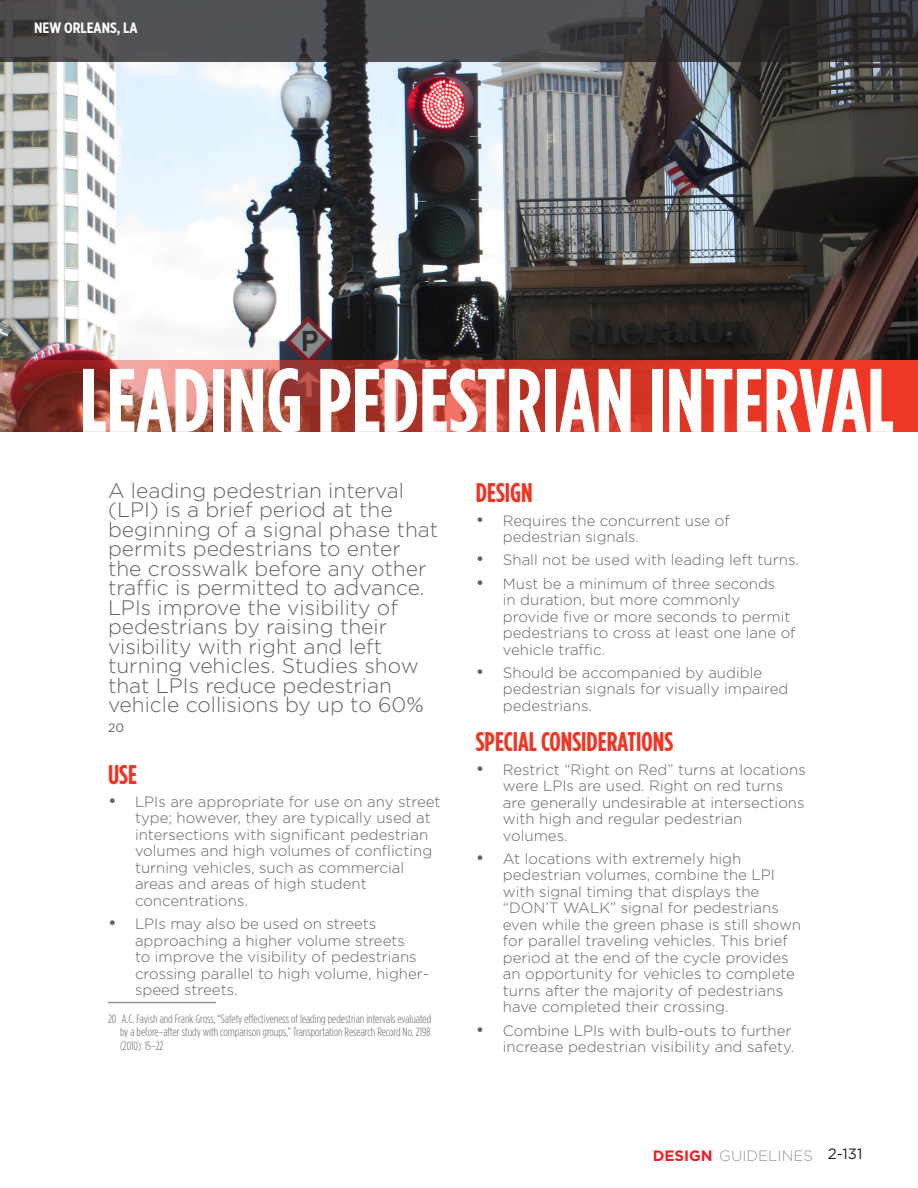
<style>
.page{position:relative;width:918px;height:1188px;background:#fff}
.page>*{position:absolute;margin:0;border:0;box-sizing:border-box;transform-origin:0 0}
.NNI_01_Elements{font:700 90px "Gotham Condensed";color:#fff}
.NNI_02-elements{font:700 27px "Gotham Condensed";color:#ef3625}
.Small_quote{font:300 21px/19.5px "Gotham";color:#636366}
.t1{font:300 15px/16.5px "Gotham";color:#636366}
.t2{font:300 15px "Gotham";color:#939598}
.NNI_Photo_Credit{font:700 15px "Gotham X Narrow";color:#fff}
.t3{font:15px "Gotham";color:#231f20}
.Small_quote-2{font:12.3px "Gotham";color:#636366}
.NNI_Footnote{font:300 12px/13.5px "Gotham Condensed";color:#636366;text-align:justify}
.s1{font-weight:400;font-size:18px}
.s2{font-weight:700;color:#ee1d23}
</style>
<div class="page">
<hr style="left:108px;top:1002px;width:108px;height:1px;background:#939598">
<img style="left:0;top:62px;width:918px;height:298px">
<svg style="left:0;top:360px;width:918px;height:71px;background:#c44436"></svg>
<svg style="left:0;top:0;width:918px;height:62px;background:#424245"></svg>
<p class="NNI_Photo_Credit" style="left:34px;top:18px;width:105px">NEW ORLEANS, LA</p>
<p class="NNI_01_Elements" style="left:80px;top:348px;width:816px">LEADING PEDESTRIAN INTERVAL</p>
<p class="Small_quote" style="left:108px;top:480px;width:332px">A leading pedestrian interval (LPI) is a brief period at the beginning of a signal phase that permits pedestrians to enter the crosswalk before any other traffic is permitted to advance.<br>LPIs improve the visibility of pedestrians by raising their visibility with right and left turning vehicles. Studies show that LPIs reduce pedestrian vehicle collisions by up to 60%</p>
<p class="Small_quote-2" style="left:108px;top:720px;width:18px">20</p>
<p class="NNI_02-elements" style="left:108px;top:758px;width:30px">USE</p>
<p class="t1" style="left:135px;top:793px;width:307px;text-indent:-27px"><span class="s1">•</span> LPIs are appropriate for use on any street type; however, they are typically used at intersections with significant pedestrian volumes and high volumes of conflicting turning vehicles, such as commercial areas and areas of high student concentrations.</p>
<p class="t1" style="left:135px;top:915px;width:296px;text-indent:-27px"><span class="s1">•</span> LPIs may also be used on streets approaching a higher volume streets<br>to improve the visibility of pedestrians crossing parallel to high volume, higher&shy;speed streets.</p>
<p class="NNI_Footnote" style="left:120px;top:1012px;width:313px;text-indent:-12px">20 A.C. Fayish and Frank Gross, “Safety effectiveness of leading pedestrian intervals evaluated by a before–after study with comparison groups,” Transportation Research Record No. 2198 (2010): 15–22</p>
<p class="NNI_02-elements" style="left:476px;top:477px;width:58px">DESIGN</p>
<p class="t1" style="left:503px;top:512px;width:228px;text-indent:-27px"><span class="s1">•</span> Requires the concurrent use of pedestrian signals.</p>
<p class="t1" style="left:476px;top:551px;width:325px"><span class="s1">•</span> Shall not be used with leading left turns.</p>
<p class="t1" style="left:503px;top:575px;width:294px;text-indent:-27px"><span class="s1">•</span> Must be a minimum of three seconds<br>in duration, but more commonly provide five or more seconds to permit pedestrians to cross at least one lane of vehicle traffic.</p>
<p class="t1" style="left:503px;top:664px;width:287px;text-indent:-27px"><span class="s1">•</span> Should be accompanied by audible pedestrian signals for visually impaired pedestrians.</p>
<p class="NNI_02-elements" style="left:476px;top:726px;width:199px">SPECIAL CONSIDERATIONS</p>
<p class="t1" style="left:503px;top:761px;width:304px;text-indent:-27px"><span class="s1">•</span> Restrict “Right on Red” turns at locations were LPIs are used. Right on red turns are generally undesirable at intersections with high and regular pedestrian volumes.</p>
<p class="t1" style="left:503px;top:850px;width:300px;text-indent:-27px"><span class="s1">•</span> At locations with extremely high pedestrian volumes, combine the LPI with signal timing that displays the “DON’T WALK” signal for pedestrians even while the green phase is still shown for parallel traveling vehicles. This brief period at the end of the cycle provides an opportunity for vehicles to complete turns after the majority of pedestrians have completed their crossing.</p>
<p class="t1" style="left:476px;top:1022px;width:320px;text-align:right"><span class="s1">•</span> Combine LPIs with bulb-outs to further increase pedestrian visibility and safety.</p>
<p class="t2" style="left:653px;top:1146px;width:162px"><span class="s2">DESIGN</span> GUIDELINES</p>
<p class="t3" style="left:828px;top:1145px;width:36px">2-131</p>
</div>
